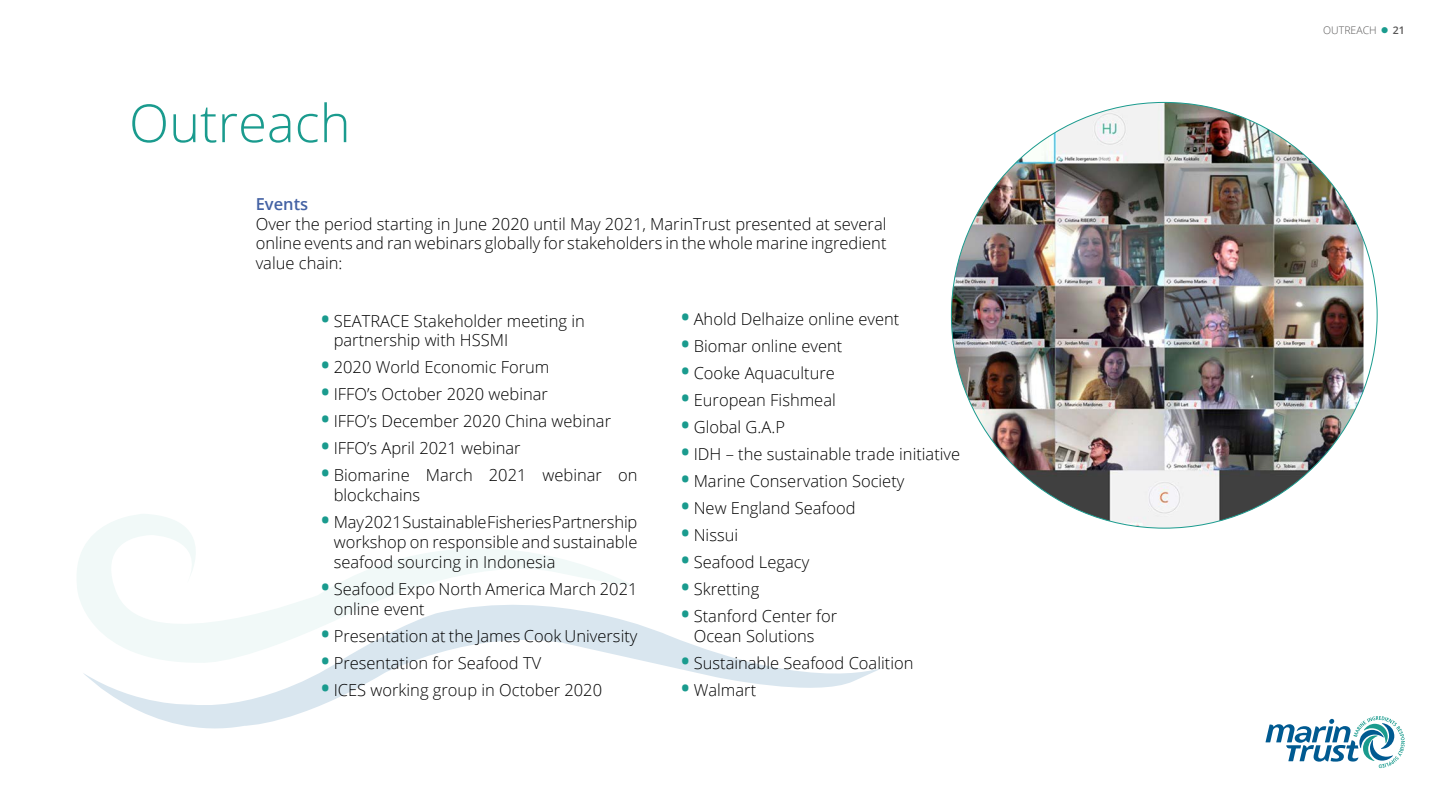
<style>
.page{position:relative;width:1440px;height:810px;background:#fff}
.page>*{position:absolute;margin:0;border:0;box-sizing:border-box;transform-origin:0 0}
.t1{font:300 52.5px "Open Sans";color:#1a9b8e}
.t2{font:300 16.5px/19.8px "Open Sans";color:#000}
.t3{font:600 16.5px "Open Sans";color:#4462a4}
.t4{font:300 10.5px "Open Sans";color:#575656}
.s1{font-weight:700;font-size:22.5px;color:#1a9b8e}
.s2{color:#1a9b8e}
.s3{font-weight:600}
</style>
<div class="page">
<svg style="left:77px;top:514px;width:554px;height:92px"></svg>
<svg style="left:83px;top:586px;width:801px;height:143px"></svg>
<svg style="left:1266px;top:716px;width:139px;height:52px"></svg>
<img style="left:951px;top:102px;width:413px;height:426px">
<h1 class="t1" style="left:129px;top:87px;width:223px">Outreach</h1>
<p class="t3" style="left:256px;top:193px;width:54px">Events</p>
<p class="t2" style="left:256px;top:213px;width:632px;text-align:justify">Over the period starting in June 2020 until May 2021, MarinTrust presented at several online events and ran webinars globally for stakeholders in the whole marine ingredient value chain:</p>
<p class="t2" style="left:334px;top:310px;width:253px;text-indent:-13px"><span class="s1">•</span> SEATRACE Stakeholder meeting in partnership with HSSMI</p>
<p class="t2" style="left:321px;top:357px;width:230px"><span class="s1">•</span> 2020 World Economic Forum</p>
<p class="t2" style="left:321px;top:384px;width:229px"><span class="s1">•</span> IFFO’s October 2020 webinar</p>
<p class="t2" style="left:321px;top:411px;width:292px"><span class="s1">•</span> IFFO’s December 2020 China webinar</p>
<p class="t2" style="left:321px;top:438px;width:201px"><span class="s1">•</span> IFFO’s April 2021 webinar</p>
<p class="t2" style="left:334px;top:465px;width:305px;text-indent:-13px"><span class="s1">•</span> Biomarine March 2021 webinar on blockchains</p>
<p class="t2" style="left:334px;top:512px;width:305px;text-align:justify;text-indent:-13px"><span class="s1">•</span> May 2021 Sustainable Fisheries Partnership workshop on responsible and sustainable seafood sourcing in Indonesia</p>
<p class="t2" style="left:334px;top:579px;width:305px;text-indent:-13px"><span class="s1">•</span> Seafood Expo North America March 2021 online event</p>
<p class="t2" style="left:321px;top:625px;width:318px"><span class="s1">•</span> Presentation at the James Cook University</p>
<p class="t2" style="left:321px;top:652px;width:222px"><span class="s1">•</span> Presentation for Seafood TV</p>
<p class="t2" style="left:321px;top:679px;width:283px"><span class="s1">•</span> ICES working group in October 2020</p>
<p class="t2" style="left:681px;top:309px;width:220px"><span class="s1">•</span> Ahold Delhaize online event</p>
<p class="t2" style="left:681px;top:336px;width:163px"><span class="s1">•</span> Biomar online event</p>
<p class="t2" style="left:681px;top:363px;width:155px"><span class="s1">•</span> Cooke Aquaculture</p>
<p class="t2" style="left:681px;top:390px;width:156px"><span class="s1">•</span> European Fishmeal</p>
<p class="t2" style="left:681px;top:417px;width:105px"><span class="s1">•</span> Global G.A.P</p>
<p class="t2" style="left:681px;top:444px;width:281px"><span class="s1">•</span> IDH – the sustainable trade initiative</p>
<p class="t2" style="left:681px;top:471px;width:225px"><span class="s1">•</span> Marine Conservation Society</p>
<p class="t2" style="left:681px;top:498px;width:176px"><span class="s1">•</span> New England Seafood</p>
<p class="t2" style="left:681px;top:525px;width:59px"><span class="s1">•</span> Nissui</p>
<p class="t2" style="left:681px;top:552px;width:130px"><span class="s1">•</span> Seafood Legacy</p>
<p class="t2" style="left:681px;top:579px;width:80px"><span class="s1">•</span> Skretting</p>
<p class="t2" style="left:694px;top:606px;width:145px;text-indent:-13px"><span class="s1">•</span> Stanford Center for<br>Ocean Solutions</p>
<p class="t2" style="left:681px;top:653px;width:234px"><span class="s1">•</span> Sustainable Seafood Coalition</p>
<p class="t2" style="left:681px;top:680px;width:77px"><span class="s1">•</span> Walmart</p>
<p class="t4" style="left:1323px;top:23px;width:83px">OUTREACH <span class="s2">●</span> <span class="s3">21</span></p>
</div>
